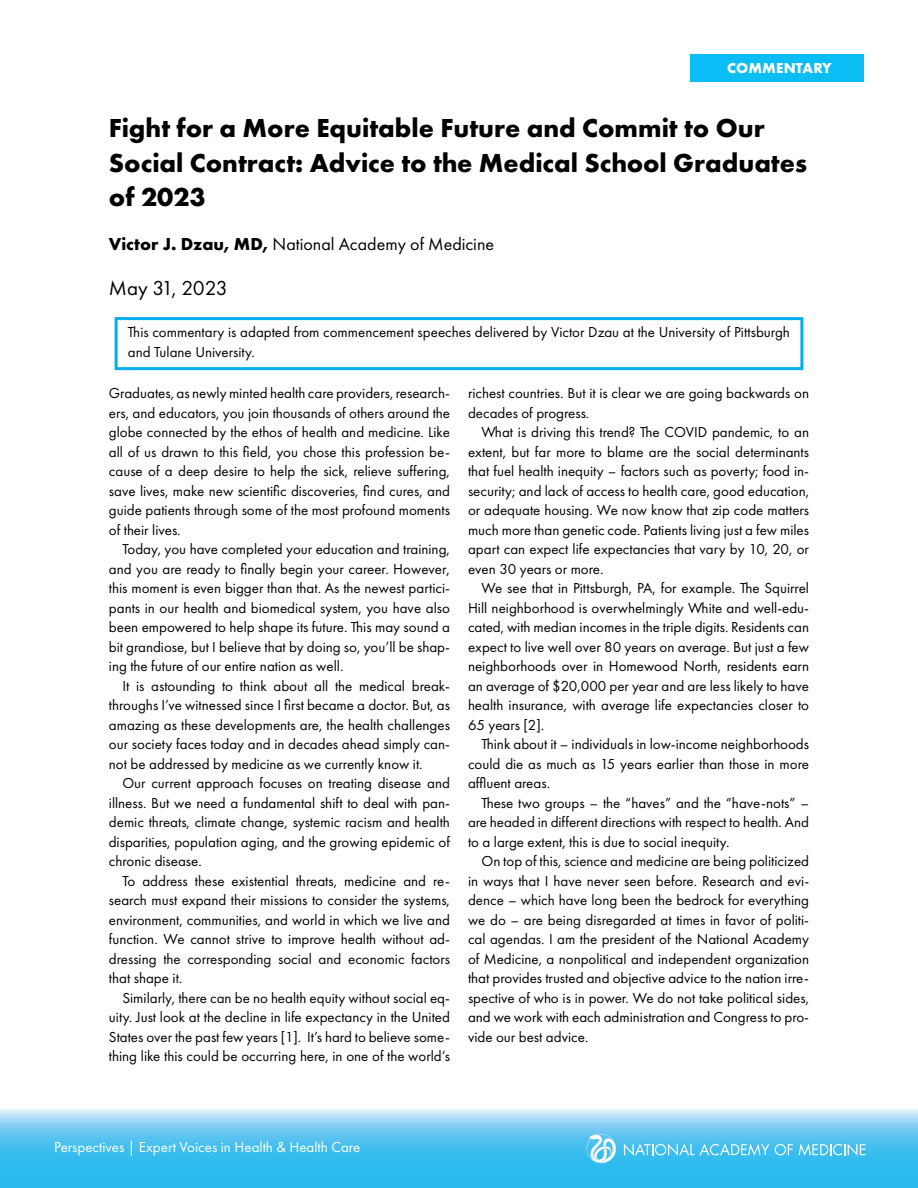
<style>
.page{position:relative;width:918px;height:1188px;background:#fff}
.page>*{position:absolute;margin:0;border:0;box-sizing:border-box;transform-origin:0 0}
.t1{font:700 27px/34.5px "Futura PT";color:#000}
.t2{font:21px "Futura PT";letter-spacing:-.015em;color:#000}
.t3{font:18px "Futura PT";color:#000}
.t4{font:15px/19.5px "Futura PT";color:#000;text-align:justify}
.t5{font:15px "Futura PT";color:#fff}
.t6{font:700 15px "Futura PT";letter-spacing:.01em;color:#fff}
.s1{font-weight:700}
</style>
<div class="page">
<svg style="left:0;top:1109px;width:918px;height:79px;background:#5ac6f0"></svg>
<svg style="left:624px;top:1144px;width:145px;height:12px;background:#71cff2"></svg>
<svg style="left:775px;top:1144px;width:90px;height:12px"></svg>
<svg style="left:587px;top:1134px;width:29px;height:29px"></svg>
<div style="left:690px;top:54px;width:174px;height:27px;background:#0abdf5"></div>
<div style="left:115px;top:317px;width:688px;height:53px;border:3px solid #00aeef"></div>
<p class="t6" style="left:727px;top:59px;width:106px">COMMENTARY</p>
<h1 class="t1" style="left:109px;top:110px;width:700px">Fight for a More Equitable Future and Commit to Our<br>Social Contract: Advice to the Medical School Graduates of 2023</h1>
<p class="t3" style="left:109px;top:234px;width:387px"><span class="s1">Victor J. Dzau, MD,</span> National Academy of Medicine</p>
<h2 class="t2" style="left:109px;top:275px;width:120px">May 31, 2023</h2>
<p class="t4" style="left:128px;top:322px;width:663px">This commentary is adapted from commencement speeches delivered by Victor Dzau at the University of Pittsburgh and Tulane University.</p>
<p class="t4" style="left:109px;top:383px;width:343px">Graduates, as newly minted health care providers, research&shy;ers, and educators, you join thousands of others around the globe connected by the ethos of health and medicine. Like all of us drawn to this field, you chose this profession be&shy;cause of a deep desire to help the sick, relieve suffering, save lives, make new scientific discoveries, find cures, and guide patients through some of the most profound moments of their lives.</p>
<p class="t4" style="left:109px;top:539px;width:343px;text-indent:14px">Today, you have completed your education and training, and you are ready to finally begin your career. However, this moment is even bigger than that. As the newest partici&shy;pants in our health and biomedical system, you have also been empowered to help shape its future. This may sound a bit grandiose, but I believe that by doing so, you’ll be shap&shy;ing the future of our entire nation as well.</p>
<p class="t4" style="left:109px;top:676px;width:343px;text-indent:14px">It is astounding to think about all the medical break&shy;throughs I’ve witnessed since I first became a doctor. But, as amazing as these developments are, the health challenges our society faces today and in decades ahead simply can&shy;not be addressed by medicine as we currently know it.</p>
<p class="t4" style="left:109px;top:773px;width:343px;text-indent:14px">Our current approach focuses on treating disease and illness. But we need a fundamental shift to deal with pan&shy;demic threats, climate change, systemic racism and health disparities, population aging, and the growing epidemic of chronic disease.</p>
<p class="t4" style="left:109px;top:871px;width:343px;text-indent:14px">To address these existential threats, medicine and re&shy;search must expand their missions to consider the systems, environment, communities, and world in which we live and function. We cannot strive to improve health without ad&shy;dressing the corresponding social and economic factors that shape it.</p>
<p class="t4" style="left:109px;top:988px;width:343px;text-indent:14px">Similarly, there can be no health equity without social eq&shy;uity. Just look at the decline in life expectancy in the United States over the past few years [1]. It’s hard to believe some&shy;thing like this could be occurring here, in one of the world’s</p>
<p class="t4" style="left:468px;top:383px;width:343px">richest countries. But it is clear we are going backwards on decades of progress.</p>
<p class="t4" style="left:468px;top:422px;width:343px;text-indent:14px">What is driving this trend? The COVID pandemic, to an extent, but far more to blame are the social determinants that fuel health inequity – factors such as poverty; food in&shy;security; and lack of access to health care, good education, or adequate housing. We now know that zip code matters much more than genetic code. Patients living just a few miles apart can expect life expectancies that vary by 10, 20, or even 30 years or more.</p>
<p class="t4" style="left:468px;top:578px;width:343px;text-indent:14px">We see that in Pittsburgh, PA, for example. The Squirrel Hill neighborhood is overwhelmingly White and well-edu&shy;cated, with median incomes in the triple digits. Residents can expect to live well over 80 years on average. But just a few neighborhoods over in Homewood North, residents earn an average of $20,000 per year and are less likely to have health insurance, with average life expectancies closer to 65 years [2].</p>
<p class="t4" style="left:468px;top:734px;width:343px;text-indent:14px">Think about it – individuals in low-income neighborhoods could die as much as 15 years earlier than those in more affluent areas.</p>
<p class="t4" style="left:468px;top:793px;width:343px;text-indent:14px">These two groups – the “haves” and the “have-nots” – are headed in different directions with respect to health. And to a large extent, this is due to social inequity.</p>
<p class="t4" style="left:468px;top:851px;width:343px;text-indent:14px">On top of this, science and medicine are being politicized in ways that I have never seen before. Research and evi&shy;dence – which have long been the bedrock for everything we do – are being disregarded at times in favor of politi&shy;cal agendas. I am the president of the National Academy of Medicine, a nonpolitical and independent organization that provides trusted and objective advice to the nation irre&shy;spective of who is in power. We do not take political sides, and we work with each administration and Congress to pro&shy;vide our best advice.</p>
<p class="t5" style="left:54px;top:1138px;width:308px">Perspectives | Expert Voices in Health &amp; Health Care</p>
</div>
